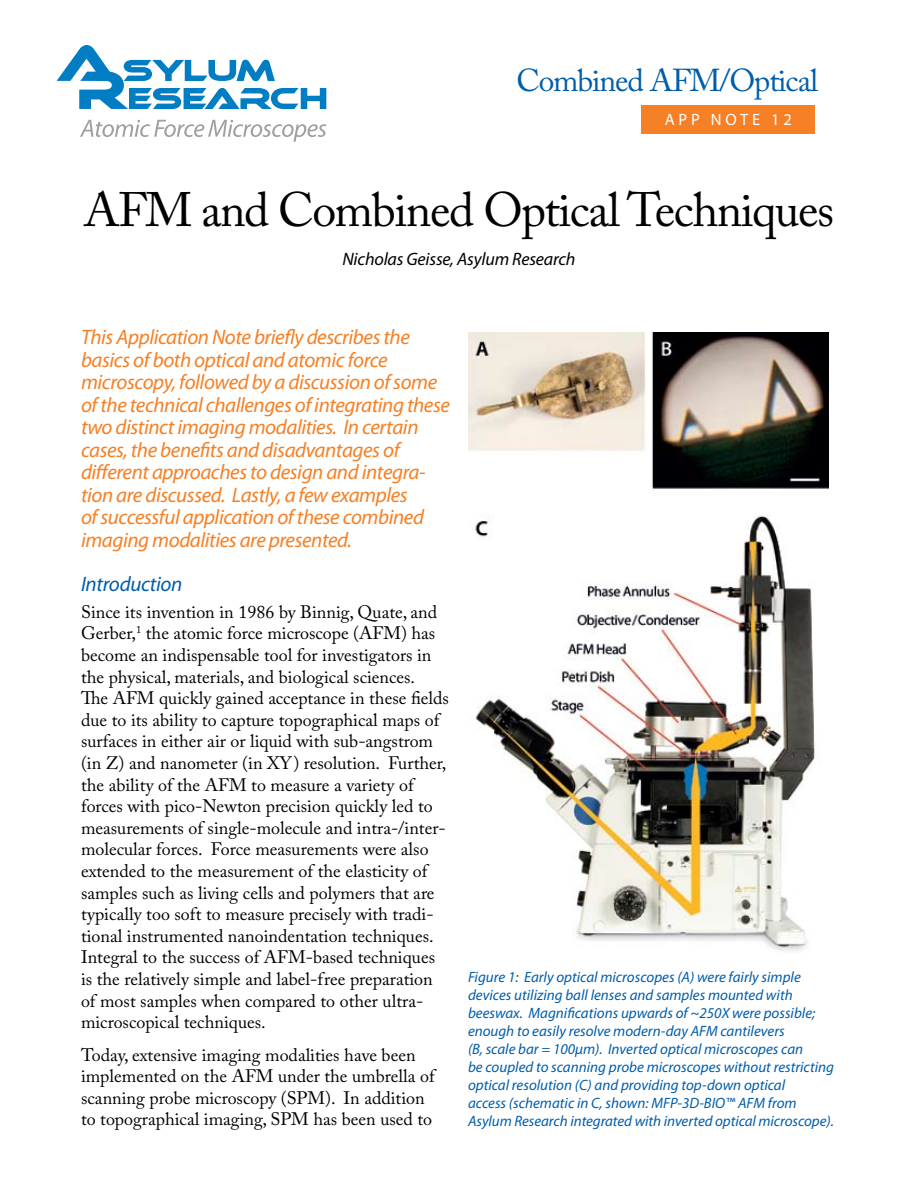
<style>
.page{position:relative;width:918px;height:1188px;background:#fff}
.page>*{position:absolute;margin:0;border:0;box-sizing:border-box;transform-origin:0 0}
.t1{font:48px "Adobe Caslon Pro";letter-spacing:-.03em;color:#000}
.t2{font:31.5px "Adobe Caslon Pro";letter-spacing:-.035em;color:#005daa}
.t3{font:italic 21px/22.5px "Myriad Pro";letter-spacing:-.02em;color:#f58025}
.t4{font:italic 21px "Myriad Pro";letter-spacing:-.015em;color:#005daa}
.t5{font:18px/21.6px "Adobe Caslon Pro";color:#000}
.t6{font:italic 18px "Myriad Pro";letter-spacing:-.01em;color:#000}
.t7{font:16.5px "Myriad Pro";letter-spacing:.23em;color:#fff}
.t8{font:italic 15px/18px "Myriad Pro";color:#005daa}
</style>
<div class="page">
<div style="left:642px;top:106px;width:173px;height:28px;background:#f58025"></div>
<svg style="left:57px;top:45px;width:269px;height:64px"></svg>
<svg style="left:80px;top:120px;width:246px;height:22px"></svg>
<img style="left:468px;top:332px;width:361px;height:619px">
<h2 class="t2" style="left:516px;top:62px;width:303px">Combined AFM/Optical</h2>
<p class="t7" style="left:665px;top:109px;width:129px">APP NOTE 12</p>
<h1 class="t1" style="left:84px;top:182px;width:752px">AFM and Combined Optical Techniques</h1>
<p class="t6" style="left:342px;top:248px;width:235px">Nicholas Geisse, Asylum Research</p>
<p class="t3" style="left:81px;top:326px;width:370px">This Application Note briefly describes the basics of both optical and atomic force microscopy, followed by a discussion of some of the technical challenges of integrating these two distinct imaging modalities. In certain cases, the benefits and disadvantages of different approaches to design and integra&shy;tion are discussed. Lastly, a few examples<br>of successful application of these combined imaging modalities are presented.</p>
<p class="t4" style="left:81px;top:571px;width:103px">Introduction</p>
<p class="t5" style="left:81px;top:601px;width:369px">Since its invention in 1986 by Binnig, Quate, and Gerber,<sup>1</sup> the atomic force microscope (AFM) has become an indispensable tool for investigators in the physical, materials, and biological sciences.<br>The AFM quickly gained acceptance in these fields due to its ability to capture topographical maps of surfaces in either air or liquid with sub-angstrom (in Z) and nanometer (in XY) resolution. Further, the ability of the AFM to measure a variety of forces with pico-Newton precision quickly led to measurements of single-molecule and intra-/inter&shy;molecular forces. Force measurements were also extended to the measurement of the elasticity of samples such as living cells and polymers that are typically too soft to measure precisely with tradi&shy;tional instrumented nanoindentation techniques.<br>Integral to the success of AFM-based techniques is the relatively simple and label-free preparation of most samples when compared to other ultra&shy;microscopical techniques.</p>
<p class="t5" style="left:81px;top:1044px;width:355px">Today, extensive imaging modalities have been implemented on the AFM under the umbrella of scanning probe microscopy (SPM). In addition to topographical imaging, SPM has been used to</p>
<p class="t8" style="left:468px;top:967px;width:368px">Figure 1: Early optical microscopes (A) were fairly simple devices utilizing ball lenses and samples mounted with beeswax. Magnifications upwards of ~250X were possible; enough to easily resolve modern-day AFM cantilevers<br>(B, scale bar = 100μm). Inverted optical microscopes can<br>be coupled to scanning probe microscopes without restricting optical resolution (C) and providing top-down optical<br>access (schematic in C, shown: MFP-3D-BIO™ AFM from Asylum Research integrated with inverted optical microscope).</p>
</div>
